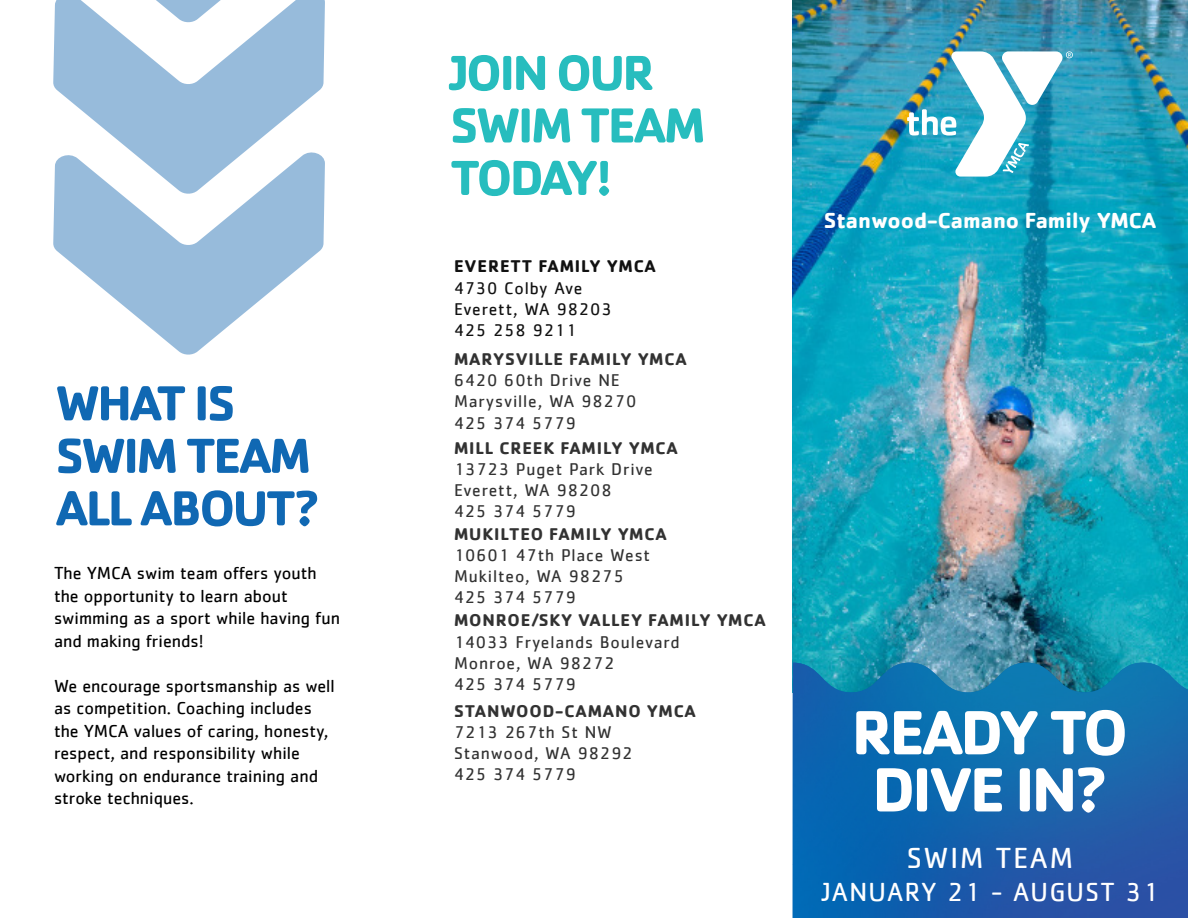
<style>
.page{position:relative;width:1188px;height:918px;background:#fff}
.page>*{position:absolute;margin:0;border:0;box-sizing:border-box;transform-origin:0 0}
.t1{font:700 64.65px/57.2px "Cachet";letter-spacing:-.05em;color:#fff;text-align:center}
.t2{font:700 51px/52.5px "Cachet";letter-spacing:-.05em;color:#1068b3}
.t3{font:700 51px/52.5px "Cachet";letter-spacing:-.05em;color:#27bdbe}
.t4{font:30px "Cachet";letter-spacing:.05em;color:#fff}
.t5{font:27px "Cachet";letter-spacing:.05em;color:#fff}
.t6{font:700 22.5px "Cachet";color:#fff}
.t7{font:18px/22.5px "Cachet";color:#000}
.t8{font:17.55px "Cachet";letter-spacing:.05em;color:#323232}
.t9{font:700 17.55px "Cachet";letter-spacing:.05em;color:#323232}
.t10{font:17.55px/21px "Cachet";letter-spacing:.05em;color:#111}
.t11{font:700 17.55px "Cachet";letter-spacing:.05em;color:#111}
</style>
<div class="page">
<img style="left:793px;top:0;width:395px;height:663px">
<img style="left:793px;top:663px;width:395px;height:255px">
<svg style="left:907px;top:51px;width:166px;height:126px"></svg>
<svg style="left:53px;top:195px;width:272px;height:160px;fill:#97bbdb"></svg>
<svg style="left:53px;top:23px;width:272px;height:172px;fill:#97bbdb"></svg>
<svg style="left:54px;top:0;width:271px;height:23px"></svg>
<p class="t2" style="left:56px;top:375px;width:257px">WHAT IS<br>SWIM TEAM</p>
<p class="t2" style="left:56px;top:480px;width:266px">ALL ABOUT?</p>
<p class="t7" style="left:54px;top:562px;width:288px">The YMCA swim team offers youth the opportunity to learn about swimming as a sport while having fun and making friends!</p>
<p class="t7" style="left:54px;top:674px;width:282px">We encourage sportsmanship as well as competition. Coaching includes the YMCA values of caring, honesty, respect, and responsibility while working on endurance training and stroke techniques.</p>
<p class="t3" style="left:450px;top:45px;width:257px">JOIN OUR<br>SWIM TEAM<br>TODAY!</p>
<p class="t11" style="left:454px;top:255px;width:203px">EVERETT FAMILY YMCA</p>
<p class="t10" style="left:454px;top:277px;width:159px">4730 Colby Ave<br>Everett, WA 98203</p>
<p class="t10" style="left:454px;top:319px;width:124px">425 258 9211</p>
<p class="t9" style="left:454px;top:348px;width:234px">MARYSVILLE FAMILY YMCA</p>
<p class="t8" style="left:454px;top:370px;width:167px">6420 60th Drive NE</p>
<p class="t8" style="left:454px;top:391px;width:184px">Marysville, WA 98270</p>
<p class="t8" style="left:454px;top:412px;width:123px">425 374 5779</p>
<p class="t9" style="left:454px;top:436px;width:225px">MILL CREEK FAMILY YMCA</p>
<p class="t8" style="left:454px;top:459px;width:200px">13723 Puget Park Drive</p>
<p class="t8" style="left:454px;top:480px;width:159px">Everett, WA 98208</p>
<p class="t8" style="left:454px;top:501px;width:123px">425 374 5779</p>
<p class="t9" style="left:454px;top:523px;width:214px">MUKILTEO FAMILY YMCA</p>
<p class="t8" style="left:454px;top:545px;width:198px">10601 47th Place West</p>
<p class="t8" style="left:454px;top:566px;width:171px">Mukilteo, WA 98275</p>
<p class="t8" style="left:454px;top:587px;width:123px">425 374 5779</p>
<p class="t9" style="left:454px;top:609px;width:313px">MONROE/SKY VALLEY FAMILY YMCA</p>
<p class="t8" style="left:454px;top:631px;width:227px">14033 Fryelands Boulevard</p>
<p class="t8" style="left:454px;top:653px;width:162px">Monroe, WA 98272</p>
<p class="t8" style="left:454px;top:674px;width:123px">425 374 5779</p>
<p class="t9" style="left:454px;top:700px;width:243px">STANWOOD-CAMANO YMCA</p>
<p class="t8" style="left:454px;top:722px;width:159px">7213 267th St NW</p>
<p class="t8" style="left:454px;top:743px;width:180px">Stanwood, WA 98292</p>
<p class="t8" style="left:454px;top:764px;width:123px">425 374 5779</p>
<p class="t6" style="left:824px;top:206px;width:334px">Stanwood-Camano Family YMCA</p>
<p class="t1" style="left:852px;top:702px;width:278px">READY TO<br>DIVE IN?</p>
<p class="t4" style="left:907px;top:840px;width:168px">SWIM TEAM</p>
<p class="t5" style="left:821px;top:876px;width:339px">JANUARY 21 - AUGUST 31</p>
</div>
